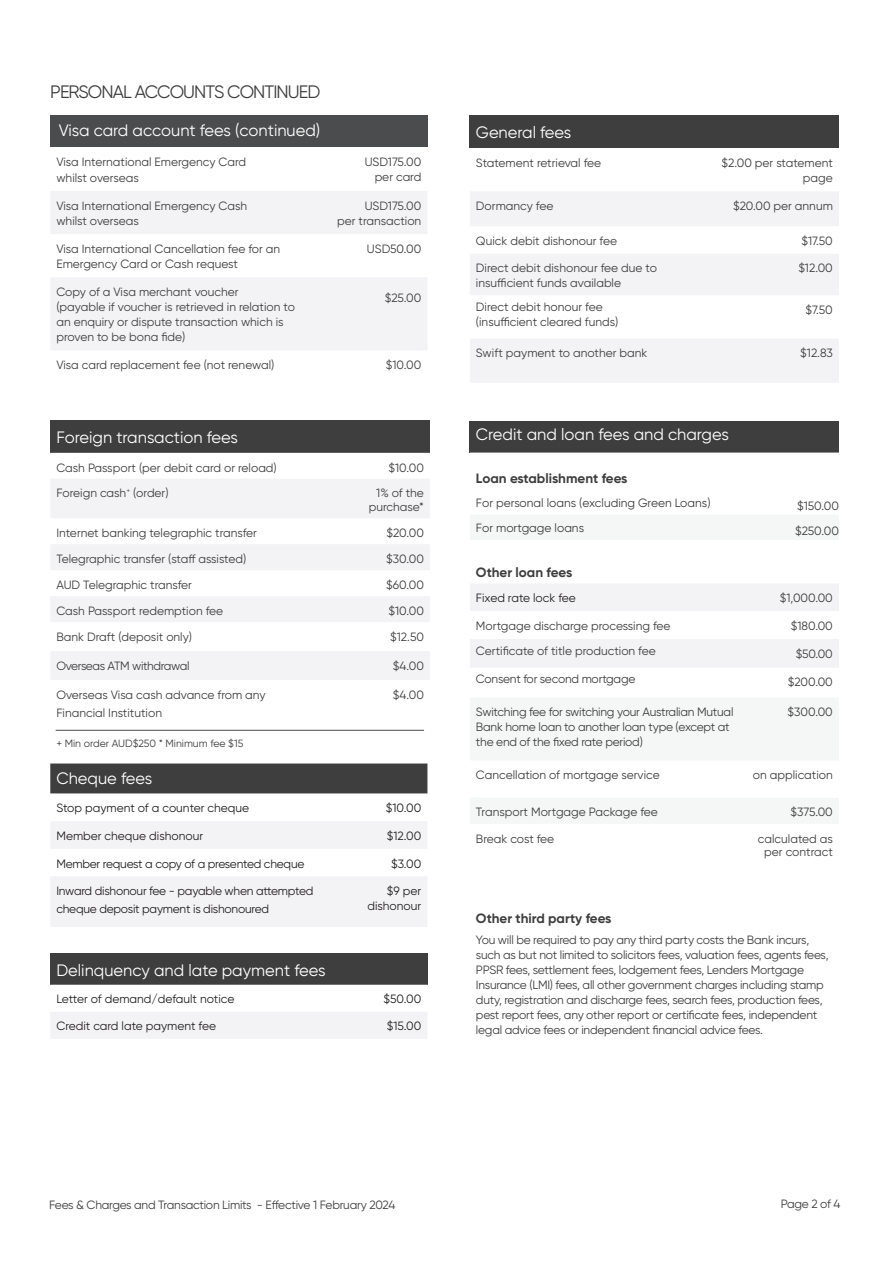
<style>
.page{position:relative;width:893px;height:1263px;background:#fff}
.page>*{position:absolute;margin:0;border:0;box-sizing:border-box;transform-origin:0 0}
.t1{font:18px "Gilroy";letter-spacing:-.05em;color:#3e3e3f}
.t2{font:16.5px "Gilroy";color:#fff}
.t3{font:700 13.5px "Gilroy";color:#3e3e3f}
.t4{font:12px/15px "Gilroy";letter-spacing:-.005em;color:#3e3e3f}
.t5{font:12px/18px "Gilroy";letter-spacing:-.02em;color:#231f20}
.t6{font:12px/15px "Gilroy";color:#231f20;text-align:right}
.t7{font:12px "Gilroy";letter-spacing:-.03em;color:#3e3e3f}
.t8{font:10.5px "Gilroy";color:#3e3e3f}
</style>
<div class="page">
<div style="left:470px;top:115px;width:369px;height:33px;background:#3e3e3f"></div>
<svg style="left:470px;top:192px;width:369px;height:190px;fill:#f3f3f5"></svg>
<svg style="left:50px;top:763px;width:377px;height:164px"></svg>
<div style="left:50px;top:421px;width:380px;height:32px;background:#3e3e3f"></div>
<svg style="left:51px;top:479px;width:379px;height:91px"></svg>
<svg style="left:51px;top:597px;width:379px;height:83px"></svg>
<div style="left:50px;top:953px;width:377px;height:32px;background:#3e3e3f"></div>
<div style="left:51px;top:1012px;width:376px;height:26px;background:#f3f3f5"></div>
<div style="left:470px;top:421px;width:369px;height:32px;background:#3e3e3f"></div>
<svg style="left:470px;top:584px;width:369px;height:83px"></svg>
<div style="left:51px;top:191px;width:376px;height:43px;background:#f3f3f5"></div>
<div style="left:51px;top:278px;width:376px;height:72px;background:#f3f3f5"></div>
<div style="left:50px;top:115px;width:377px;height:32px;background:#4b4c4d"></div>
<hr style="left:56px;top:730px;width:368px;height:1px;background:#4b4c4d">
<p class="t1" style="left:50px;top:81px;width:272px">PERSONAL ACCOUNTS CONTINUED</p>
<p class="t2" style="left:59px;top:120px;width:263px">Visa card account fees (continued)</p>
<p class="t4" style="left:56px;top:155px;width:191px">Visa International Emergency Card</p>
<p class="t4" style="left:56px;top:170px;width:84px">whilst overseas</p>
<p class="t4" style="left:56px;top:198px;width:192px">Visa International Emergency Cash</p>
<p class="t4" style="left:56px;top:213px;width:84px">whilst overseas</p>
<p class="t4" style="left:365px;top:155px;width:58px;text-align:right">USD175.00 per card</p>
<p class="t4" style="left:337px;top:198px;width:86px;text-align:right">USD175.00<br>per transaction</p>
<p class="t4" style="left:56px;top:241px;width:225px">Visa International Cancellation fee for an<br>Emergency Card or Cash request</p>
<p class="t4" style="left:367px;top:241px;width:56px">USD50.00</p>
<p class="t4" style="left:56px;top:284px;width:240px">Copy of a Visa merchant voucher<br>(payable if voucher is retrieved in relation to an enquiry or dispute transaction which is proven to be bona fide)</p>
<p class="t4" style="left:385px;top:290px;width:38px">$25.00</p>
<p class="t4" style="left:56px;top:358px;width:219px">Visa card replacement fee (not renewal)</p>
<p class="t4" style="left:386px;top:358px;width:37px">$10.00</p>
<p class="t2" style="left:56px;top:427px;width:183px">Foreign transaction fees</p>
<p class="t4" style="left:56px;top:460px;width:222px">Cash Passport (per debit card or reload)</p>
<p class="t4" style="left:388px;top:460px;width:37px">$10.00</p>
<p class="t4" style="left:56px;top:486px;width:114px">Foreign cash<sup>+</sup> (order)</p>
<p class="t4" style="left:376px;top:486px;width:49px">1% of the</p>
<p class="t4" style="left:369px;top:499px;width:57px">purchase*</p>
<p class="t4" style="left:56px;top:525px;width:202px">Internet banking telegraphic transfer</p>
<p class="t4" style="left:386px;top:525px;width:39px">$20.00</p>
<p class="t4" style="left:56px;top:551px;width:191px">Telegraphic transfer (staff assisted)</p>
<p class="t4" style="left:386px;top:551px;width:39px">$30.00</p>
<p class="t4" style="left:56px;top:577px;width:137px">AUD Telegraphic transfer</p>
<p class="t4" style="left:386px;top:577px;width:39px">$60.00</p>
<p class="t4" style="left:56px;top:603px;width:168px">Cash Passport redemption fee</p>
<p class="t4" style="left:388px;top:603px;width:37px">$10.00</p>
<p class="t4" style="left:56px;top:629px;width:137px">Bank Draft (deposit only)</p>
<p class="t4" style="left:390px;top:629px;width:35px">$12.50</p>
<p class="t7" style="left:56px;top:658px;width:135px">Overseas ATM withdrawal</p>
<p class="t4" style="left:393px;top:658px;width:33px">$4.00</p>
<p class="t4" style="left:56px;top:685px;width:211px;line-height:18px">Overseas Visa cash advance from any<br>Financial Institution</p>
<p class="t4" style="left:393px;top:687px;width:33px">$4.00</p>
<p class="t8" style="left:56px;top:736px;width:188px">+ Min order AUD$250 * Minimum fee $15</p>
<p class="t2" style="left:56px;top:768px;width:97px">Cheque fees</p>
<p class="t6" style="left:56px;top:800px;width:194px">Stop payment of a counter cheque</p>
<p class="t5" style="left:386px;top:799px;width:37px">$10.00</p>
<p class="t6" style="left:56px;top:828px;width:148px">Member cheque dishonour</p>
<p class="t5" style="left:387px;top:827px;width:36px">$12.00</p>
<p class="t5" style="left:56px;top:854px;width:250px">Member request a copy of a presented cheque</p>
<p class="t5" style="left:391px;top:854px;width:32px">$3.00</p>
<p class="t5" style="left:56px;top:882px;width:259px">Inward dishonour fee - payable when attempted cheque deposit payment is dishonoured</p>
<p class="t6" style="left:367px;top:883px;width:55px">$9 per dishonour</p>
<p class="t2" style="left:56px;top:960px;width:271px">Delinquency and late payment fees</p>
<p class="t6" style="left:56px;top:991px;width:180px">Letter of demand/default notice</p>
<p class="t5" style="left:384px;top:990px;width:39px">$50.00</p>
<p class="t6" style="left:56px;top:1018px;width:161px">Credit card late payment fee</p>
<p class="t5" style="left:387px;top:1017px;width:36px">$15.00</p>
<p class="t2" style="left:476px;top:122px;width:97px">General fees</p>
<p class="t4" style="left:476px;top:155px;width:127px">Statement retrieval fee</p>
<p class="t4" style="left:721px;top:155px;width:113px;text-align:right">$2.00 per statement page</p>
<p class="t4" style="left:476px;top:198px;width:79px">Dormancy fee</p>
<p class="t4" style="left:733px;top:198px;width:101px">$20.00 per annum</p>
<p class="t4" style="left:476px;top:233px;width:143px">Quick debit dishonour fee</p>
<p class="t4" style="left:801px;top:233px;width:33px">$17.50</p>
<p class="t4" style="left:476px;top:261px;width:183px">Direct debit dishonour fee due to insufficient funds available</p>
<p class="t4" style="left:798px;top:261px;width:36px">$12.00</p>
<p class="t4" style="left:476px;top:299px;width:128px">Direct debit honour fee</p>
<p class="t4" style="left:476px;top:314px;width:144px">(insufficient cleared funds)</p>
<p class="t4" style="left:806px;top:302px;width:29px">$7.50</p>
<p class="t4" style="left:476px;top:346px;width:173px">Swift payment to another bank</p>
<p class="t4" style="left:800px;top:346px;width:34px">$12.83</p>
<p class="t2" style="left:476px;top:425px;width:254px">Credit and loan fees and charges</p>
<p class="t3" style="left:476px;top:470px;width:153px">Loan establishment fees</p>
<p class="t4" style="left:476px;top:495px;width:236px">For personal loans (excluding Green Loans)</p>
<p class="t4" style="left:797px;top:498px;width:43px">$150.00</p>
<p class="t4" style="left:476px;top:520px;width:110px">For mortgage loans</p>
<p class="t4" style="left:795px;top:523px;width:45px">$250.00</p>
<p class="t3" style="left:476px;top:564px;width:98px">Other loan fees</p>
<p class="t6" style="left:476px;top:590px;width:101px">Fixed rate lock fee</p>
<p class="t4" style="left:780px;top:590px;width:55px">$1,000.00</p>
<p class="t4" style="left:476px;top:618px;width:196px">Mortgage discharge processing fee</p>
<p class="t4" style="left:791px;top:618px;width:43px">$180.00</p>
<p class="t4" style="left:476px;top:643px;width:181px">Certificate of title production fee</p>
<p class="t4" style="left:796px;top:646px;width:39px">$50.00</p>
<p class="t4" style="left:476px;top:672px;width:161px">Consent for second mortgage</p>
<p class="t4" style="left:788px;top:675px;width:47px">$200.00</p>
<p class="t4" style="left:476px;top:704px;width:259px">Switching fee for switching your Australian Mutual<br>Bank home loan to another loan type (except at the end of the fixed rate period)</p>
<p class="t4" style="left:788px;top:704px;width:47px">$300.00</p>
<p class="t4" style="left:476px;top:767px;width:185px">Cancellation of mortgage service</p>
<p class="t4" style="left:753px;top:767px;width:81px">on application</p>
<p class="t4" style="left:476px;top:804px;width:183px">Transport Mortgage Package fee</p>
<p class="t4" style="left:791px;top:804px;width:44px">$375.00</p>
<p class="t4" style="left:476px;top:831px;width:80px">Break cost fee</p>
<p class="t4" style="left:758px;top:831px;width:76px;line-height:13.5px;text-align:center">calculated as per contract</p>
<p class="t3" style="left:476px;top:910px;width:137px">Other third party fees</p>
<p class="t4" style="left:476px;top:933px;width:354px">You will be required to pay any third party costs the Bank incurs, such as but not limited to solicitors fees, valuation fees, agents fees, PPSR fees, settlement fees, lodgement fees, Lenders Mortgage Insurance (LMI) fees, all other government charges including stamp duty, registration and discharge fees, search fees, production fees, pest report fees, any other report or certificate fees, independent legal advice fees or independent financial advice fees.</p>
<p class="t4" style="left:49px;top:1197px;width:348px">Fees &amp; Charges and Transaction Limits - Effective 1 February 2024</p>
<p class="t4" style="left:781px;top:1196px;width:61px">Page 2 of 4</p>
</div>
